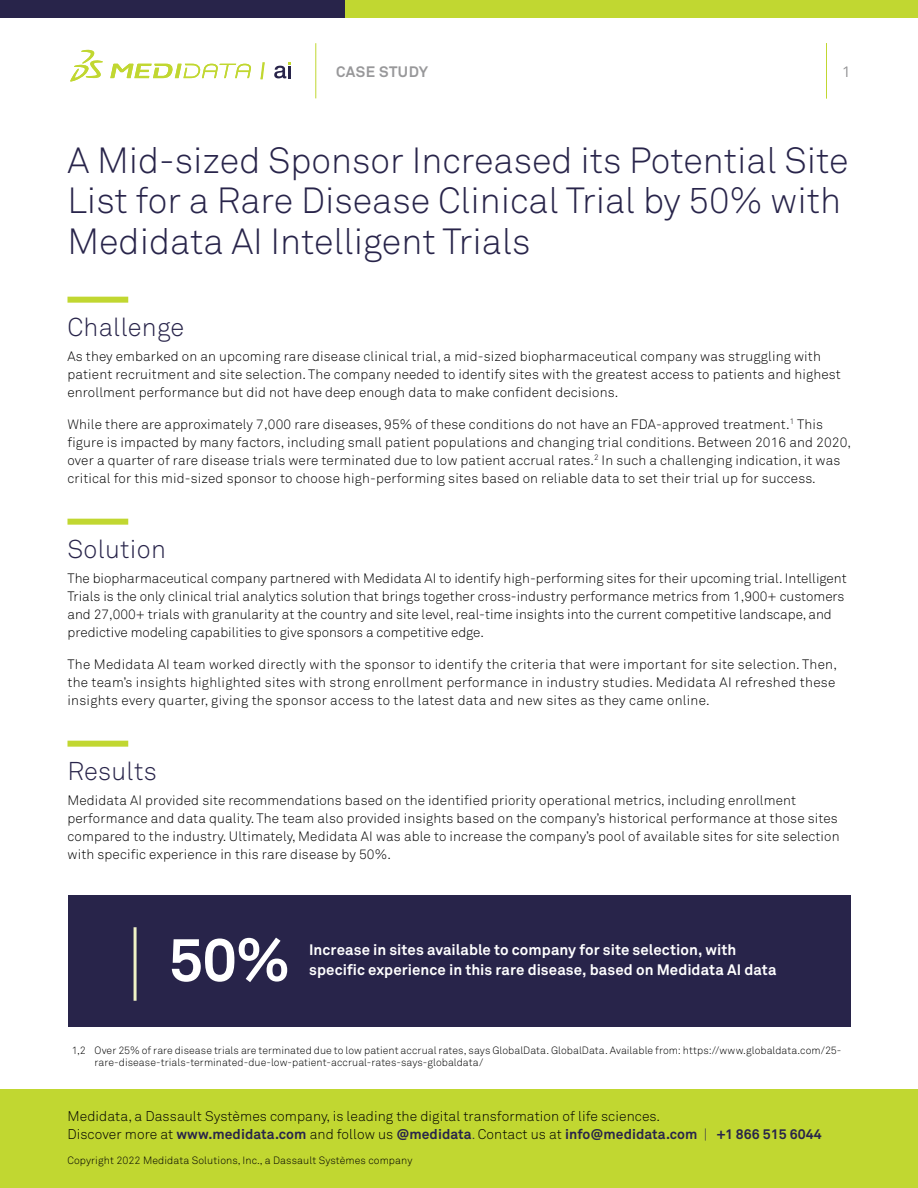
<style>
.page{position:relative;width:918px;height:1188px;background:#fff}
.page>*{position:absolute;margin:0;border:0;box-sizing:border-box;transform-origin:0 0}
.t1{font:700 60px "Akkurat Std";color:#fff}
.t2{font:300 36px/40.5px "Akkurat Std";color:#28244a}
.t3{font:300 25.5px "Akkurat Std";letter-spacing:.01em;color:#28244a}
.t4{font:700 15px/19.5px "Akkurat Std";letter-spacing:.005em;color:#fff}
.t5{font:700 15px "Akkurat Std";letter-spacing:.03em;color:#98989a}
.t6{font:300 15px "Akkurat Std";color:#98989a}
.t7{font:300 13.8px/18px "Akkurat Std";letter-spacing:.005em;color:#000}
.t8{font:300 13.5px/18px "Akkurat Std";letter-spacing:.01em;color:#000}
.t9{font:300 10.5px/12px "Akkurat Std";letter-spacing:.005em;color:#000}
.s1{font-weight:700;color:#28244a}
.s2{color:#28244a}
</style>
<div class="page">
<hr style="left:315px;top:43px;width:1px;height:55px;background:#c1d731">
<svg style="left:70px;top:50px;width:33px;height:32px"></svg>
<svg style="left:110px;top:64px;width:141px;height:14px"></svg>
<svg style="left:260px;top:62px;width:5px;height:18px"></svg>
<svg style="left:274px;top:62px;width:17px;height:16px"></svg>
<div style="left:345px;top:0;width:573px;height:17px;background:#c1d731"></div>
<div style="left:0;top:0;width:345px;height:17px;background:#28244a"></div>
<hr style="left:826px;top:43px;width:1px;height:55px;background:#c1d731">
<div style="left:68px;top:297px;width:60px;height:6px;background:#c1d731"></div>
<div style="left:68px;top:519px;width:60px;height:6px;background:#c1d731"></div>
<div style="left:68px;top:741px;width:60px;height:6px;background:#c1d731"></div>
<div style="left:68px;top:895px;width:782px;height:131px;background:#28244a"></div>
<hr style="left:134px;top:927px;width:3px;height:74px;background:#eff2c6">
<div style="left:0;top:1090px;width:918px;height:98px;background:#c1d731"></div>
<p class="t5" style="left:336px;top:62px;width:94px">CASE STUDY</p>
<p class="t6" style="left:842px;top:63px;width:10px">1</p>
<h2 class="t2" style="left:68px;top:140px;width:783px">A Mid-sized Sponsor Increased its Potential Site<br>List for a Rare Disease Clinical Trial by 50% with<br>Medidata AI Intelligent Trials</h2>
<h3 class="t3" style="left:68px;top:312px;width:118px">Challenge</h3>
<p class="t8" style="left:68px;top:347px;width:775px">As they embarked on an upcoming rare disease clinical trial, a mid-sized biopharmaceutical company was struggling with patient recruitment and site selection. The company needed to identify sites with the greatest access to patients and highest enrollment performance but did not have deep enough data to make confident decisions.</p>
<p class="t8" style="left:67px;top:415px;width:785px">While there are approximately 7,000 rare diseases, 95% of these conditions do not have an FDA-approved treatment.<sup>1</sup> This figure is impacted by many factors, including small patient populations and changing trial conditions. Between 2016 and 2020, over a quarter of rare disease trials were terminated due to low patient accrual rates.<sup>2</sup> In such a challenging indication, it was critical for this mid-sized sponsor to choose high-performing sites based on reliable data to set their trial up for success.</p>
<h3 class="t3" style="left:68px;top:534px;width:100px">Solution</h3>
<p class="t8" style="left:68px;top:569px;width:781px">The biopharmaceutical company partnered with Medidata AI to identify high-performing sites for their upcoming trial. Intelligent Trials is the only clinical trial analytics solution that brings together cross-industry performance metrics from 1,900+ customers and 27,000+ trials with granularity at the country and site level, real-time insights into the current competitive landscape, and predictive modeling capabilities to give sponsors a competitive edge.</p>
<p class="t8" style="left:68px;top:655px;width:771px">The Medidata AI team worked directly with the sponsor to identify the criteria that were important for site selection. Then, the team’s insights highlighted sites with strong enrollment performance in industry studies. Medidata AI refreshed these insights every quarter, giving the sponsor access to the latest data and new sites as they came online.</p>
<h3 class="t3" style="left:68px;top:756px;width:91px">Results</h3>
<p class="t8" style="left:68px;top:791px;width:774px">Medidata AI provided site recommendations based on the identified priority operational metrics, including enrollment performance and data quality. The team also provided insights based on the company’s historical performance at those sites compared to the industry. Ultimately, Medidata AI was able to increase the company’s pool of available sites for site selection with specific experience in this rare disease by 50%.</p>
<h1 class="t1" style="left:169px;top:923px;width:123px">50%</h1>
<p class="t4" style="left:309px;top:940px;width:469px">Increase in sites available to company for site selection, with specific experience in this rare disease, based on Medidata AI data</p>
<p class="t9" style="left:94px;top:1045px;width:748px;text-indent:-23px">1,2 Over 25% of rare disease trials are terminated due to low patient accrual rates, says GlobalData. GlobalData. Available from: https://www.globaldata.com/25- rare-disease-trials-terminated-due-low-patient-accrual-rates-says-globaldata/</p>
<p class="t7" style="left:68px;top:1107px;width:756px">Medidata, a Dassault Systèmes company, is leading the digital transformation of life sciences.<br>Discover more at <span class="s1">www.medidata.com</span> and follow us <span class="s1">@medidata</span><span class="s2">.</span> Contact us at <span class="s1">info@medidata.com</span> <span class="s2">|</span> <span class="s1">+1 866 515 6044</span></p>
<p class="t9" style="left:68px;top:1155px;width:346px">Copyright 2022 Medidata Solutions, Inc., a Dassault Systèmes company</p>
</div>
